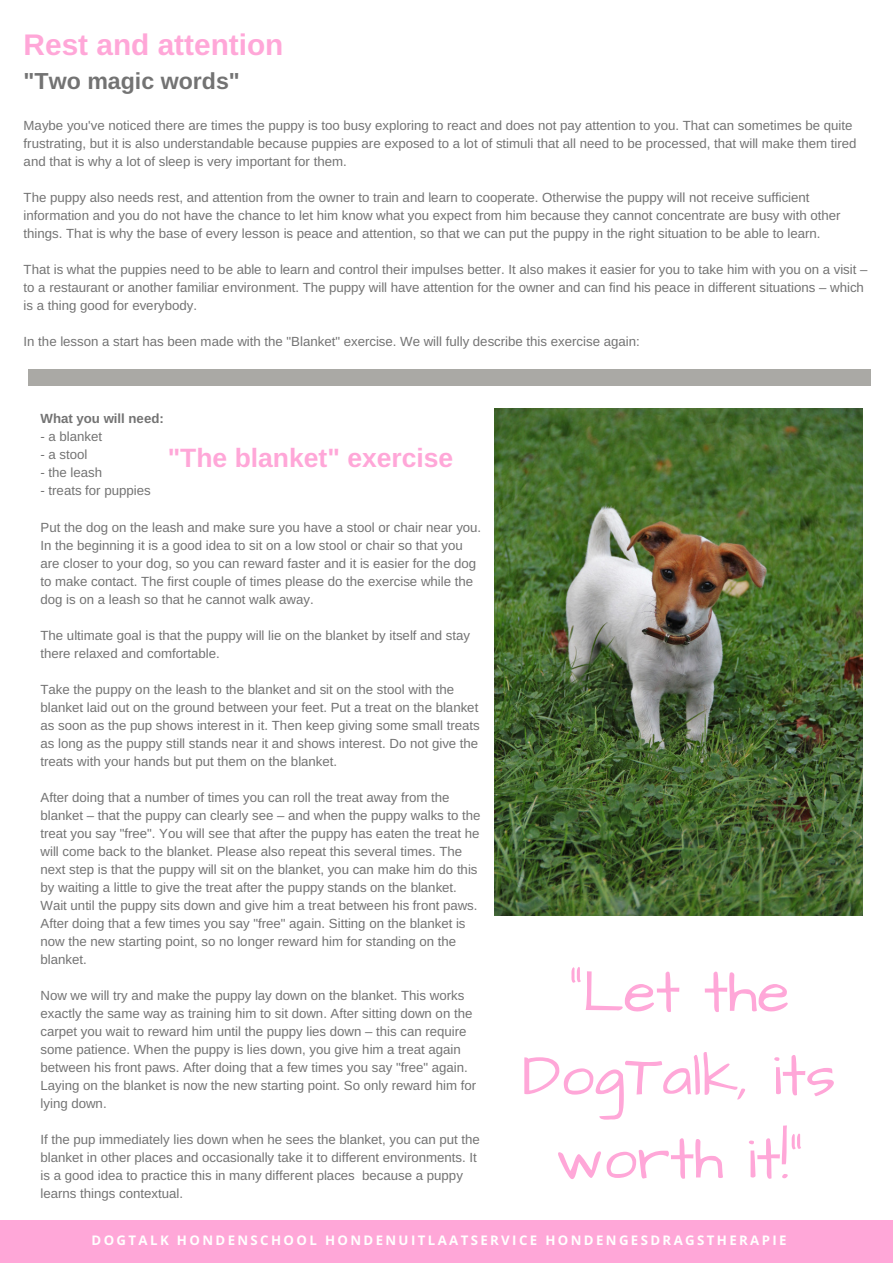
<style>
.page{position:relative;width:893px;height:1263px;background:#fff}
.page>*{position:absolute;margin:0;border:0;box-sizing:border-box;transform-origin:0 0}
.t1{font:59.55px/83.2px "Architects Daughter";color:#ffa7d8;text-align:center}
.t2{font:700 29.85px "Arimo";color:#ffa7d8}
.t3{font:700 26.55px "Arimo";color:#ffa7d8}
.t4{font:700 23.25px "Arimo";color:#737373}
.t5{font:13.2px/18px "Arimo";color:#737373}
.t6{font:700 13.2px "Open Sans";letter-spacing:.18em;color:#fff}
.t7{font:700 13.2px "Arimo";color:#737373}
</style>
<div class="page">
<div style="left:0;top:1219px;width:893px;height:44px;background:#ffa7d8"></div>
<div style="left:29px;top:369px;width:842px;height:17px;background:#aaa9a5"></div>
<img style="left:494px;top:409px;width:368px;height:506px">
<h2 class="t2" style="left:24px;top:28px;width:261px">Rest and attention</h2>
<h3 class="t4" style="left:24px;top:68px;width:218px">"Two magic words"</h3>
<p class="t5" style="left:24px;top:116px;width:834px">Maybe you've noticed there are times the puppy is too busy exploring to react and does not pay attention to you. That can sometimes be quite frustrating, but it is also understandable because puppies are exposed to a lot of stimuli that all need to be processed, that will make them tired and that is why a lot of sleep is very important for them.</p>
<p class="t5" style="left:24px;top:188px;width:818px">The puppy also needs rest, and attention from the owner to train and learn to cooperate. Otherwise the puppy will not receive sufficient information and you do not have the chance to let him know what you expect from him because they cannot concentrate are busy with other things. That is why the base of every lesson is peace and attention, so that we can put the puppy in the right situation to be able to learn.</p>
<p class="t5" style="left:24px;top:260px;width:845px">That is what the puppies need to be able to learn and control their impulses better. It also makes it easier for you to take him with you on a visit – to a restaurant or another familiar environment. The puppy will have attention for the owner and can find his peace in different situations – which is a thing good for everybody.</p>
<p class="t5" style="left:24px;top:332px;width:618px">In the lesson a start has been made with the "Blanket" exercise. We will fully describe this exercise again:</p>
<p class="t7" style="left:41px;top:411px;width:125px">What you will need:</p>
<p class="t5" style="left:41px;top:428px;width:63px">- a blanket</p>
<p class="t5" style="left:41px;top:446px;width:48px">- a stool</p>
<p class="t5" style="left:41px;top:464px;width:63px">- the leash</p>
<p class="t5" style="left:41px;top:482px;width:112px">- treats for puppies</p>
<p class="t5" style="left:41px;top:518px;width:442px">Put the dog on the leash and make sure you have a stool or chair near you.<br>In the beginning it is a good idea to sit on a low stool or chair so that you are closer to your dog, so you can reward faster and it is easier for the dog to make contact. The first couple of times please do the exercise while the dog is on a leash so that he cannot walk away.</p>
<p class="t5" style="left:41px;top:626px;width:431px">The ultimate goal is that the puppy will lie on the blanket by itself and stay there relaxed and comfortable.</p>
<p class="t5" style="left:41px;top:680px;width:441px">Take the puppy on the leash to the blanket and sit on the stool with the blanket laid out on the ground between your feet. Put a treat on the blanket as soon as the pup shows interest in it. Then keep giving some small treats as long as the puppy still stands near it and shows interest. Do not give the treats with your hands but put them on the blanket.</p>
<p class="t5" style="left:41px;top:788px;width:442px">After doing that a number of times you can roll the treat away from the blanket – that the puppy can clearly see – and when the puppy walks to the treat you say "free". You will see that after the puppy has eaten the treat he will come back to the blanket. Please also repeat this several times. The next step is that the puppy will sit on the blanket, you can make him do this by waiting a little to give the treat after the puppy stands on the blanket.<br>Wait until the puppy sits down and give him a treat between his front paws.<br>After doing that a few times you say "free" again. Sitting on the blanket is now the new starting point, so no longer reward him for standing on the blanket.</p>
<p class="t5" style="left:41px;top:986px;width:437px">Now we will try and make the puppy lay down on the blanket. This works exactly the same way as training him to sit down. After sitting down on the carpet you wait to reward him until the puppy lies down – this can require some patience. When the puppy is lies down, you give him a treat again between his front paws. After doing that a few times you say "free" again.<br>Laying on the blanket is now the new starting point. So only reward him for lying down.</p>
<p class="t5" style="left:41px;top:1130px;width:441px">If the pup immediately lies down when he sees the blanket, you can put the blanket in other places and occasionally take it to different environments. It is a good idea to practice this in many different places because a puppy learns things contextual.</p>
<h3 class="t3" style="left:168px;top:443px;width:287px">"The blanket" exercise</h3>
<h1 class="t1" style="left:522px;top:952px;width:315px">"Let the<br>DogTalk, its worth it!"</h1>
<p class="t6" style="left:92px;top:1231px;width:696px">DOGTALK HONDENSCHOOL HONDENUITLAATSERVICE HONDENGESDRAGSTHERAPIE</p>
</div>
